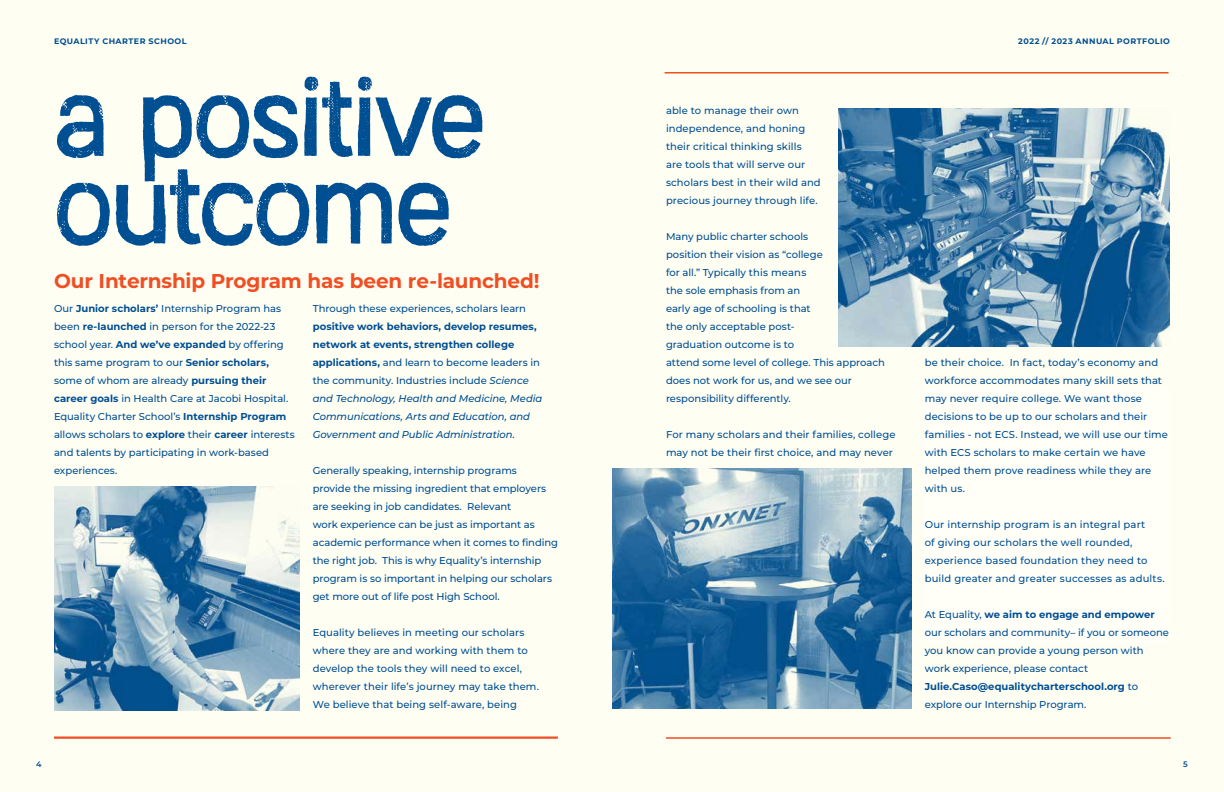
<style>
.page{position:relative;width:1224px;height:792px;background:#fff}
.page>*{position:absolute;margin:0;border:0;box-sizing:border-box;transform-origin:0 0}
.t1{font:109.3px/87.5px "Austral Sans Rust";letter-spacing:-.02em;color:#004f93}
.t2{font:700 20px "Montserrat";letter-spacing:-.01em;color:#f04e23}
.t3{font:500 10px/18px "Montserrat";color:#004f93}
.t4{font:italic 500 10px/18px "Montserrat";letter-spacing:-.005em;color:#004f93}
.t5{font:700 8px "Montserrat";letter-spacing:.06em;color:#004f93}
.t6{font:600 8px "Montserrat";color:#004f93}
.s1{font-weight:700;font-style:normal}
.s2{font-style:normal}
.s3{font-weight:700}
</style>
<div class="page">
<div style="left:0;top:0;width:612px;height:792px;background:#fffef2"></div>
<div style="left:612px;top:0;width:612px;height:792px;background:#fffef2"></div>
<img style="left:54px;top:486px;width:245px;height:225px">
<hr style="left:54px;top:737px;width:504px;height:2px;background:#f04e23">
<hr style="left:666px;top:737px;width:505px;height:2px;background:#f04e23">
<hr style="left:665px;top:72px;width:504px;height:2px;background:#f04e23">
<hr style="left:54px;top:736px;width:504px;height:2px;background:#f04e23">
<div style="left:925px;top:387px;width:245px;height:256px;background:#fffff8"></div>
<img style="left:612px;top:468px;width:299px;height:240px">
<img style="left:838px;top:108px;width:332px;height:238px">
<p class="t5" style="left:54px;top:36px;width:134px">EQUALITY CHARTER SCHOOL</p>
<h1 class="t1" style="left:54px;top:65px;width:433px">a positive outcome</h1>
<h2 class="t2" style="left:54px;top:268px;width:487px">Our Internship Program has been re-launched!</h2>
<p class="t3" style="left:313px;top:299px;width:215px">Through these experiences, scholars learn</p>
<p class="t4" style="left:313px;top:317px;width:231px"><span class="s1">positive work behaviors, develop resumes, network at events, strengthen college applications,</span> <span class="s2">and learn to become leaders in the community. Industries include</span> Science and Technology, Health and Medicine, Media Communications, Arts and Education, and Government and Public Administration.</p>
<p class="t3" style="left:313px;top:461px;width:247px">Generally speaking, internship programs<br>provide the missing ingredient that employers are seeking in job candidates. Relevant<br>work experience can be just as important as academic performance when it comes to finding the right job. This is why Equality’s internship program is so important in helping our scholars get more out of life post High School.</p>
<p class="t3" style="left:313px;top:623px;width:228px">Equality believes in meeting our scholars where they are and working with them to develop the tools they will need to excel, wherever their life’s journey may take them.<br>We believe that being self-aware, being</p>
<p class="t3" style="left:54px;top:299px;width:242px">Our <span class="s3">Junior scholars’</span> Internship Program has been <span class="s3">re-launched</span> in person for the 2022-23 school year. <span class="s3">And we’ve expanded</span> by offering this same program to our <span class="s3">Senior scholars, </span>some of whom are already <span class="s3">pursuing their career goals</span> in Health Care at Jacobi Hospital.<br>Equality Charter School’s <span class="s3">Internship Program </span>allows scholars to <span class="s3">explore</span> their <span class="s3">career</span> interests and talents by participating in work-based experiences.</p>
<p class="t3" style="left:666px;top:101px;width:156px">able to manage their own independence, and honing their critical thinking skills<br>are tools that will serve our scholars best in their wild and precious journey through life.</p>
<p class="t3" style="left:666px;top:227px;width:220px">Many public charter schools<br>position their vision as “college<br>for all.” Typically this means<br>the sole emphasis from an<br>early age of schooling is that<br>the only acceptable post-<br>graduation outcome is to<br>attend some level of college. This approach does not work for us, and we see our responsibility differently.</p>
<p class="t3" style="left:666px;top:425px;width:231px">For many scholars and their families, college may not be their first choice, and may never</p>
<p class="t5" style="left:1018px;top:36px;width:153px">2022 // 2023 ANNUAL PORTFOLIO</p>
<p class="t3" style="left:925px;top:353px;width:245px">be their choice. In fact, today’s economy and workforce accommodates many skill sets that may never require college. We want those decisions to be up to our scholars and their families - not ECS. Instead, we will use our time with ECS scholars to make certain we have helped them prove readiness while they are with us.</p>
<p class="t3" style="left:925px;top:515px;width:242px">Our internship program is an integral part<br>of giving our scholars the well rounded, experience based foundation they need to build greater and greater successes as adults.</p>
<p class="t3" style="left:925px;top:605px;width:246px">At Equality, <span class="s3">we aim to engage and empower </span>our scholars and community– if you or someone you know can provide a young person with work experience, please contact <span class="s3">Julie.Caso@equalitycharterschool.org</span> to explore our Internship Program.</p>
<p class="t6" style="left:36px;top:758px;width:7px">4</p>
<p class="t6" style="left:1183px;top:758px;width:6px">5</p>
</div>
